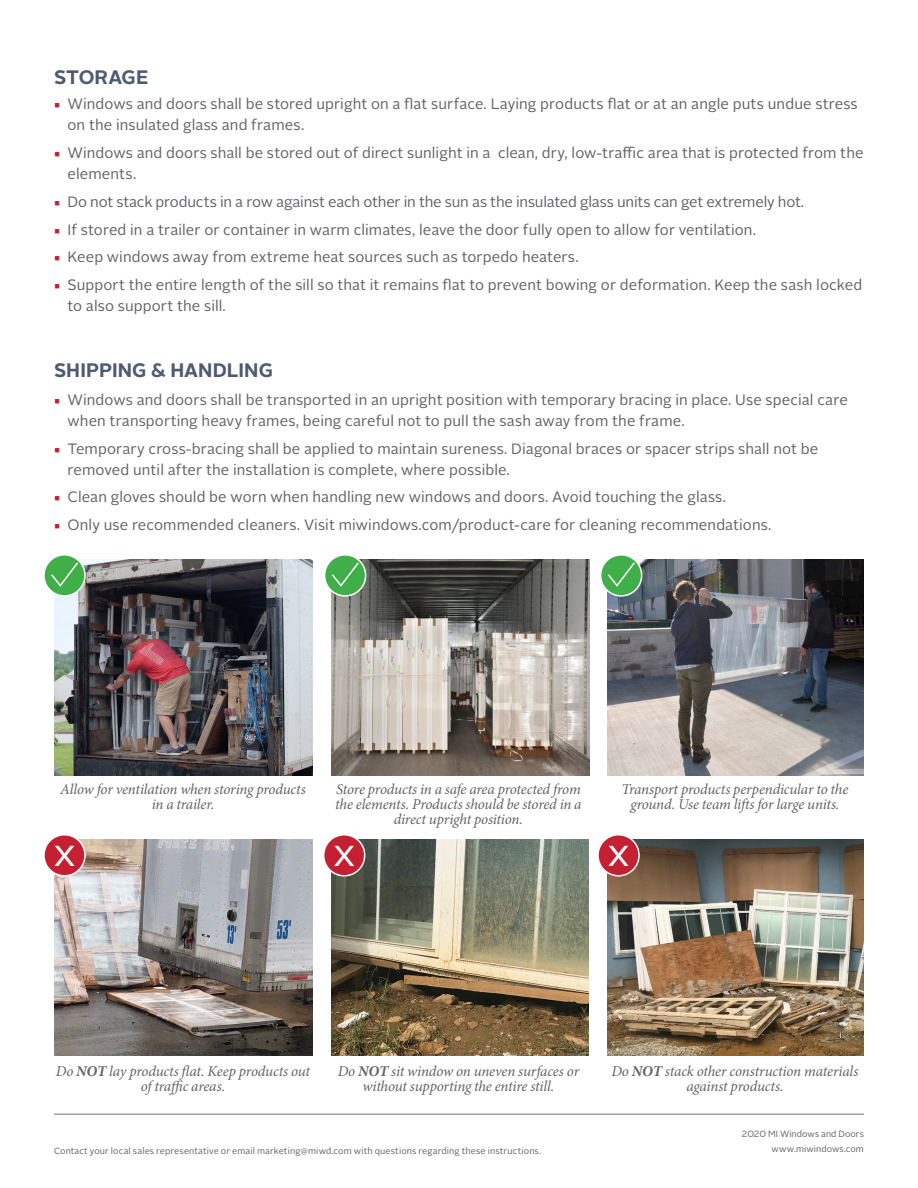
<style>
.page{position:relative;width:918px;height:1188px;background:#fff}
.page>*{position:absolute;margin:0;border:0;box-sizing:border-box;transform-origin:0 0}
.t1{font:37.05px "Alright Sans";color:#fff}
.Sub_Head{font:700 19.5px "Alright Sans";letter-spacing:.005em;color:#4e5b72}
.t2{font:15px/21px "Alright Sans";letter-spacing:.005em;color:#636366}
.Sub-sub_Head{font:italic 15px/15px "Minion Pro";letter-spacing:-.015em;color:#636366;text-align:center}
.t3{font:15px "Alright Sans";letter-spacing:-.015em;color:#636366}
.Sub-sub_Head-2{font:9px/15px "Alright Sans";letter-spacing:.015em;color:#636366;text-align:right}
.s1{font-family:"Minion Pro";color:#c42032}
.s2{font-weight:700}
</style>
<div class="page">
<img style="left:332px;top:560px;width:258px;height:216px">
<img style="left:54px;top:560px;width:258px;height:216px">
<img style="left:608px;top:560px;width:256px;height:216px">
<hr style="left:54px;top:1114px;width:810px;height:1px;background:#636366">
<img style="left:54px;top:839px;width:258px;height:216px">
<img style="left:332px;top:839px;width:257px;height:216px">
<img style="left:608px;top:839px;width:256px;height:216px">
<svg style="left:44px;top:555px;width:41px;height:41px"></svg>
<div style="left:43px;top:554px;width:43px;height:43px;border:2px solid #fff;border-radius:50%"></div>
<svg style="left:50px;top:561px;width:30px;height:27px"></svg>
<svg style="left:325px;top:555px;width:41px;height:41px"></svg>
<div style="left:324px;top:554px;width:42px;height:43px;border:2px solid #fff;border-radius:50%"></div>
<svg style="left:330px;top:561px;width:30px;height:27px"></svg>
<svg style="left:601px;top:555px;width:41px;height:41px"></svg>
<div style="left:600px;top:554px;width:42px;height:43px;border:2px solid #fff;border-radius:50%"></div>
<svg style="left:606px;top:561px;width:30px;height:27px"></svg>
<div style="left:44px;top:835px;width:41px;height:41px;background:#c42032;border-radius:50%"></div>
<div style="left:43px;top:834px;width:43px;height:43px;border:2px solid #fff;border-radius:50%"></div>
<div style="left:324px;top:835px;width:41px;height:41px;background:#c42032;border-radius:50%"></div>
<div style="left:323px;top:834px;width:42px;height:43px;border:2px solid #fff;border-radius:50%"></div>
<div style="left:598px;top:835px;width:41px;height:41px;background:#c42032;border-radius:50%"></div>
<div style="left:597px;top:834px;width:43px;height:43px;border:2px solid #fff;border-radius:50%"></div>
<p class="Sub_Head" style="left:54px;top:63px;width:96px">STORAGE</p>
<p class="t2" style="left:68px;top:94px;width:792px;text-indent:-14px"><span class="s1">■</span> Windows and doors shall be stored upright on a flat surface. Laying products flat or at an angle puts undue stress on the insulated glass and frames.</p>
<p class="t2" style="left:68px;top:143px;width:798px;text-indent:-14px"><span class="s1">■</span> Windows and doors shall be stored out of direct sunlight in a clean, dry, low-traffic area that is protected from the elements.</p>
<p class="t3" style="left:54px;top:192px;width:752px"><span class="s1">■</span> Do not stack products in a row against each other in the sun as the insulated glass units can get extremely hot.</p>
<p class="t2" style="left:54px;top:219px;width:704px"><span class="s1">■</span> If stored in a trailer or container in warm climates, leave the door fully open to allow for ventilation.</p>
<p class="t2" style="left:54px;top:247px;width:526px"><span class="s1">■</span> Keep windows away from extreme heat sources such as torpedo heaters.</p>
<p class="t2" style="left:68px;top:275px;width:796px;text-indent:-14px"><span class="s1">■</span> Support the entire length of the sill so that it remains flat to prevent bowing or deformation. Keep the sash locked to also support the sill.</p>
<p class="Sub_Head" style="left:54px;top:357px;width:220px">SHIPPING &amp; HANDLING</p>
<p class="t2" style="left:68px;top:389px;width:782px;text-indent:-14px"><span class="s1">■</span> Windows and doors shall be transported in an upright position with temporary bracing in place. Use special care when transporting heavy frames, being careful not to pull the sash away from the frame.</p>
<p class="t2" style="left:68px;top:438px;width:752px;text-indent:-14px"><span class="s1">■</span> Temporary cross-bracing shall be applied to maintain sureness. Diagonal braces or spacer strips shall not be removed until after the installation is complete, where possible.</p>
<p class="t2" style="left:54px;top:487px;width:674px"><span class="s1">■</span> Clean gloves should be worn when handling new windows and doors. Avoid touching the glass.</p>
<p class="t2" style="left:54px;top:515px;width:719px"><span class="s1">■</span> Only use recommended cleaners. Visit miwindows.com/product-care for cleaning recommendations.</p>
<p class="Sub-sub_Head" style="left:60px;top:781px;width:247px">Allow for ventilation when storing products in a trailer.</p>
<p class="Sub-sub_Head" style="left:335px;top:781px;width:248px">Store products in a safe area protected from the elements. Products should be stored in a direct upright position.</p>
<p class="Sub-sub_Head" style="left:622px;top:781px;width:228px">Transport products perpendicular to the ground. Use team lifts for large units.</p>
<p class="t1" style="left:54px;top:828px;width:24px">X</p>
<p class="t1" style="left:333px;top:828px;width:24px">X</p>
<p class="t1" style="left:608px;top:828px;width:24px">X</p>
<p class="Sub-sub_Head" style="left:56px;top:1063px;width:256px">Do <span class="s2">NOT</span> lay products flat. Keep products out of traffic areas.</p>
<p class="Sub-sub_Head" style="left:338px;top:1063px;width:243px">Do <span class="s2">NOT</span> sit window on uneven surfaces or without supporting the entire still.</p>
<p class="Sub-sub_Head-2" style="left:54px;top:1144px;width:489px">Contact your local sales representative or email marketing@miwd.com with questions regarding these instructions.</p>
<p class="Sub-sub_Head" style="left:611px;top:1063px;width:249px">Do <span class="s2">NOT</span> stack other construction materials against products.</p>
<p class="Sub-sub_Head-2" style="left:742px;top:1126px;width:124px">2020 MI Windows and Doors www.miwindows.com</p>
</div>
